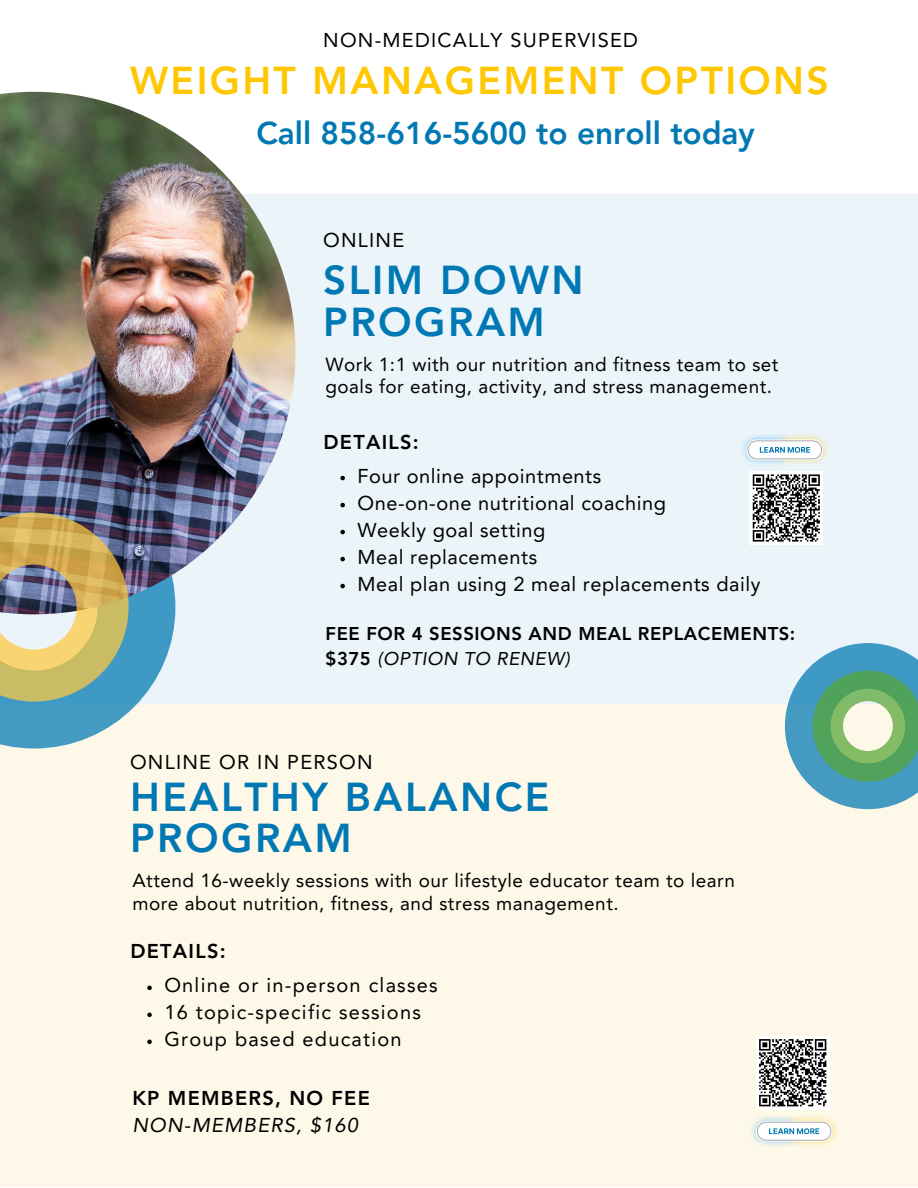
<style>
.page{position:relative;width:918px;height:1188px;background:#fff}
.page>*{position:absolute;margin:0;border:0;box-sizing:border-box;transform-origin:0 0}
.t1{font:800 40.35px/41.7px "Avenir LT Pro";letter-spacing:.06em;color:#0078b3}
.t2{font:800 38.85px "Avenir LT Pro";letter-spacing:.06em;color:#ffc700}
.t3{font:800 31.5px "Avenir LT Pro";color:#0078b3}
.t4{font:19.95px "Avenir LT Pro";letter-spacing:.025em;color:#000}
.t5{font:19.95px "Avenir LT Pro";letter-spacing:.06em;color:#000}
.t6{font:italic 19.95px/27px "Avenir LT Pro";letter-spacing:.06em;color:#000}
.t7{font:800 19.95px "Avenir LT Pro";letter-spacing:.06em;color:#000}
.t8{font:18.9px/22.5px "Avenir LT Pro";letter-spacing:.025em;color:#000}
.t9{font:800 18.45px/25.8px "Avenir LT Pro";letter-spacing:.03em;color:#000}
.s1{font-weight:400;font-style:italic}
.s2{font-weight:800;font-style:normal}
</style>
<div class="page">
<div style="left:0;top:195px;width:918px;height:509px;background:#ebf4f9"></div>
<div style="left:0;top:704px;width:918px;height:483px;background:#fdf8e8"></div>
<svg style="left:0;top:614px;width:176px;height:135px;fill:#449ac5"></svg>
<img style="left:0;top:92px;width:295px;height:522px">
<svg style="left:0;top:513px;width:129px;height:189px;background:#b2a87c"></svg>
<svg style="left:340px;top:476px;width:5px;height:4px"></svg>
<svg style="left:340px;top:503px;width:5px;height:4px"></svg>
<svg style="left:340px;top:530px;width:5px;height:4px"></svg>
<svg style="left:340px;top:557px;width:5px;height:4px"></svg>
<svg style="left:340px;top:584px;width:5px;height:4px"></svg>
<svg style="left:785px;top:643px;width:133px;height:166px"></svg>
<div style="left:756px;top:1036px;width:74px;height:74px;background:#fff"></div>
<svg style="left:759px;top:1039px;width:68px;height:68px"></svg>
<div style="left:749px;top:471px;width:74px;height:74px;background:#fff"></div>
<svg style="left:752px;top:474px;width:68px;height:68px"></svg>
<img style="left:801px;top:1117px;width:36px;height:29px">
<img style="left:752px;top:1117px;width:49px;height:29px">
<svg style="left:756px;top:1121px;width:77px;height:21px;background:#dde8eb"></svg>
<img style="left:792px;top:435px;width:36px;height:29px">
<img style="left:742px;top:435px;width:50px;height:29px">
<svg style="left:746px;top:439px;width:77px;height:21px;background:#dbe7ec"></svg>
<svg style="left:147px;top:986px;width:5px;height:4px"></svg>
<svg style="left:147px;top:1013px;width:5px;height:4px"></svg>
<svg style="left:147px;top:1040px;width:5px;height:4px"></svg>
<p class="t5" style="left:323px;top:32px;width:316px">NON-MEDICALLY SUPERVISED</p>
<p class="t2" style="left:130px;top:65px;width:700px">WEIGHT MANAGEMENT OPTIONS</p>
<p class="t3" style="left:256px;top:120px;width:500px">Call 858-616-5600 to enroll today</p>
<p class="t4" style="left:323px;top:231px;width:83px">ONLINE</p>
<h3 class="t1" style="left:323px;top:263px;width:262px">SLIM DOWN<br>PROGRAM</h3>
<p class="t8" style="left:326px;top:355px;width:455px">Work 1:1 with our nutrition and fitness team to set goals for eating, activity, and stress management.</p>
<p class="t7" style="left:324px;top:434px;width:97px">DETAILS:</p>
<h1 class="t4" style="left:358px;top:467px;width:245px">Four online appointments</h1>
<p class="t4" style="left:358px;top:494px;width:310px">One-on-one nutritional coaching</p>
<h2 class="t4" style="left:358px;top:521px;width:189px">Weekly goal setting</h2>
<h4 class="t4" style="left:358px;top:548px;width:181px">Meal replacements</h4>
<h1 class="t4" style="left:358px;top:575px;width:404px">Meal plan using 2 meal replacements daily</h1>
<p class="t9" style="left:326px;top:622px;width:471px">FEE FOR 4 SESSIONS AND MEAL REPLACEMENTS: $375 <span class="s1">(OPTION TO RENEW)</span></p>
<p class="t5" style="left:130px;top:754px;width:244px">ONLINE OR IN PERSON</p>
<h4 class="t1" style="left:130px;top:780px;width:421px">HEALTHY BALANCE<br>PROGRAM</h4>
<h4 class="t8" style="left:132px;top:871px;width:604px">Attend 16-weekly sessions with our lifestyle educator team to learn more about nutrition, fitness, and stress management.</h4>
<h1 class="t7" style="left:130px;top:943px;width:97px">DETAILS:</h1>
<p class="t5" style="left:164px;top:977px;width:275px">Online or in-person classes</p>
<p class="t5" style="left:164px;top:1004px;width:258px">16 topic-specific sessions</p>
<p class="t5" style="left:164px;top:1031px;width:239px">Group based education</p>
<h3 class="t6" style="left:132px;top:1086px;width:239px"><span class="s2">KP MEMBERS, NO FEE<br></span>NON-MEMBERS, $160</h3>
</div>
